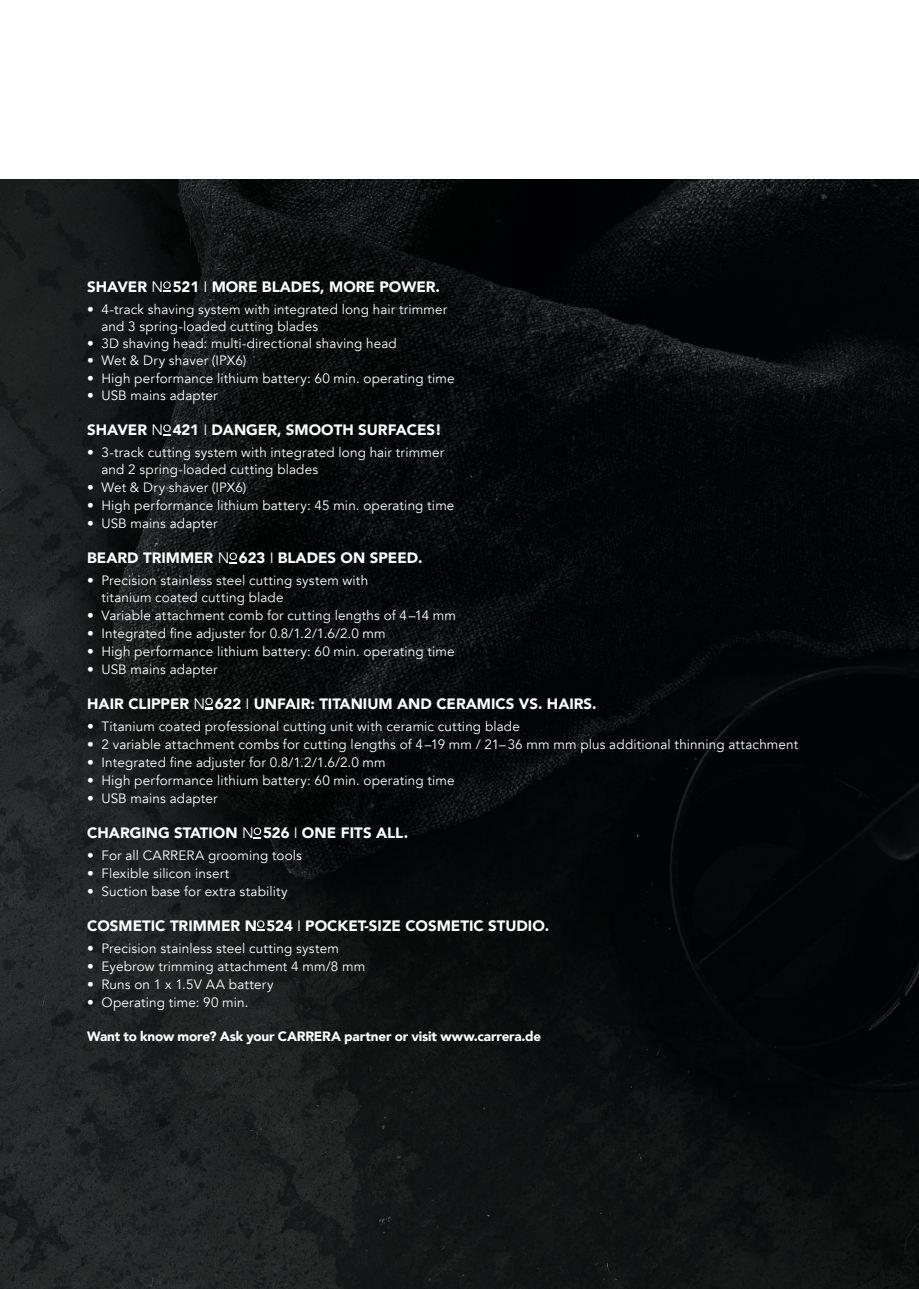
<style>
.page{position:relative;width:919px;height:1289px;background:#fff}
.page>*{position:absolute;margin:0;border:0;box-sizing:border-box;transform-origin:0 0}
.t1{font:900 15px "Avenir";color:#fff}
.t2{font:13.5px/17.2px "Avenir";letter-spacing:.01em;color:#fff}
.t3{font:900 13.5px "Avenir";letter-spacing:-.015em;color:#fff}
.s1{font-family:"Avenir LT Std";font-weight:400}
.s2{font-weight:400}
</style>
<div class="page">
<img style="left:0;top:180px;width:918px;height:1108px">
<svg style="left:163px;top:281px;width:8px;height:11px"></svg>
<svg style="left:163px;top:424px;width:8px;height:11px"></svg>
<svg style="left:229px;top:552px;width:8px;height:11px"></svg>
<svg style="left:205px;top:697px;width:8px;height:12px"></svg>
<svg style="left:254px;top:827px;width:7px;height:11px"></svg>
<svg style="left:257px;top:920px;width:7px;height:11px"></svg>
<p class="t1" style="left:87px;top:274px;width:354px">SHAVER <span class="s1">N</span> 521 <span class="s2">I</span> MORE BLADES, MORE POWER.</p>
<p class="t2" style="left:101px;top:300px;width:347px;text-indent:-14px">• 4-track shaving system with integrated long hair trimmer and 3 spring-loaded cutting blades</p>
<p class="t2" style="left:87px;top:335px;width:311px">• 3D shaving head: multi-directional shaving head</p>
<p class="t2" style="left:87px;top:352px;width:160px">• Wet &amp; Dry shaver (IPX6)</p>
<p class="t2" style="left:87px;top:369px;width:369px">• High performance lithium battery: 60 min. operating time</p>
<p class="t2" style="left:87px;top:387px;width:132px">• USB mains adapter</p>
<p class="t1" style="left:87px;top:417px;width:356px">SHAVER <span class="s1">N</span> 421 <span class="s2">I</span> DANGER, SMOOTH SURFACES!</p>
<p class="t2" style="left:101px;top:443px;width:344px;text-indent:-14px">• 3-track cutting system with integrated long hair trimmer and 2 spring-loaded cutting blades</p>
<p class="t2" style="left:87px;top:479px;width:160px">• Wet &amp; Dry shaver (IPX6)</p>
<p class="t2" style="left:87px;top:497px;width:369px">• High performance lithium battery: 45 min. operating time</p>
<p class="t2" style="left:87px;top:515px;width:132px">• USB mains adapter</p>
<p class="t1" style="left:87px;top:545px;width:337px">BEARD TRIMMER <span class="s1">N</span> 623 <span class="s2">I</span> BLADES ON SPEED.</p>
<p class="t2" style="left:101px;top:571px;width:268px;text-indent:-14px">• Precision stainless steel cutting system with titanium coated cutting blade</p>
<p class="t2" style="left:87px;top:607px;width:370px">• Variable attachment comb for cutting lengths of 4–14 mm</p>
<p class="t2" style="left:87px;top:625px;width:300px">• Integrated fine adjuster for 0.8/1.2/1.6/2.0 mm</p>
<p class="t2" style="left:87px;top:643px;width:369px">• High performance lithium battery: 60 min. operating time</p>
<p class="t2" style="left:87px;top:661px;width:132px">• USB mains adapter</p>
<p class="t1" style="left:87px;top:691px;width:511px">HAIR CLIPPER <span class="s1">N</span> 622 <span class="s2">I</span> UNFAIR: TITANIUM AND CERAMICS VS. HAIRS.</p>
<p class="t2" style="left:87px;top:718px;width:434px">• Titanium coated professional cutting unit with ceramic cutting blade</p>
<p class="t2" style="left:87px;top:736px;width:712px">• 2 variable attachment combs for cutting lengths of 4–19 mm / 21–36 mm mm plus additional thinning attachment</p>
<p class="t2" style="left:87px;top:754px;width:300px">• Integrated fine adjuster for 0.8/1.2/1.6/2.0 mm</p>
<p class="t2" style="left:87px;top:772px;width:369px">• High performance lithium battery: 60 min. operating time</p>
<p class="t2" style="left:87px;top:790px;width:132px">• USB mains adapter</p>
<p class="t1" style="left:87px;top:820px;width:322px">CHARGING STATION <span class="s1">N</span> 526 <span class="s2">I</span> ONE FITS ALL.</p>
<p class="t2" style="left:87px;top:846px;width:216px">• For all CARRERA grooming tools</p>
<p class="t2" style="left:87px;top:864px;width:144px">• Flexible silicon insert</p>
<p class="t2" style="left:87px;top:882px;width:202px">• Suction base for extra stability</p>
<p class="t1" style="left:87px;top:913px;width:463px">COSMETIC TRIMMER N 524 <span class="s2">I</span> POCKET-SIZE COSMETIC STUDIO.</p>
<p class="t2" style="left:87px;top:939px;width:253px">• Precision stainless steel cutting system</p>
<p class="t2" style="left:87px;top:957px;width:279px">• Eyebrow trimming attachment 4 mm/8 mm</p>
<p class="t2" style="left:87px;top:975px;width:188px">• Runs on 1 x 1.5V AA battery</p>
<p class="t2" style="left:87px;top:993px;width:163px">• Operating time: 90 min.</p>
<p class="t3" style="left:87px;top:1024px;width:455px">Want to know more? Ask your CARRERA partner or visit www.carrera.de</p>
</div>
